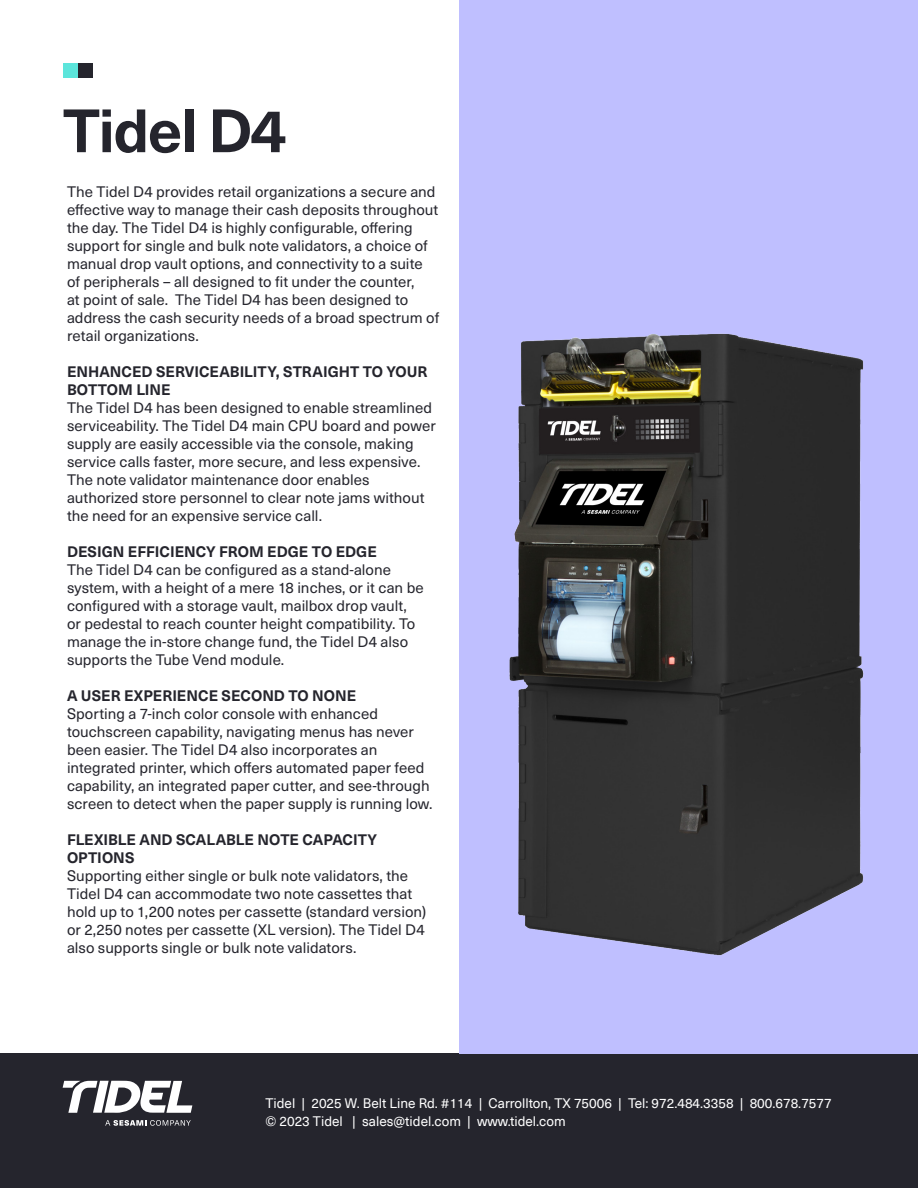
<style>
.page{position:relative;width:918px;height:1188px;background:#fff}
.page>*{position:absolute;margin:0;border:0;box-sizing:border-box;transform-origin:0 0}
.t1{font:700 60px "Neue Haas Unica W1 G";letter-spacing:-.025em;color:#25252d}
.t2{font:15px/18px "Neue Haas Unica Pro";color:#25252d}
.t3{font:700 15px/18px "Neue Haas Unica Pro";color:#25252d}
.t4{font:13.5px/18px "Neue Haas Unica W1 G";color:#fff}
</style>
<div class="page">
<div style="left:63px;top:63px;width:15px;height:15px;background:#5ce5db"></div>
<div style="left:78px;top:63px;width:15px;height:15px;background:#25252d"></div>
<div style="left:0;top:1054px;width:918px;height:134px;background:#25252d"></div>
<svg style="left:63px;top:1081px;width:129px;height:32px"></svg>
<svg style="left:105px;top:1120px;width:86px;height:6px"></svg>
<div style="left:460px;top:0;width:458px;height:1054px;background:#bfbfff"></div>
<img style="left:509px;top:333px;width:355px;height:623px">
<p class="t1" style="left:63px;top:85px;width:225px">Tidel D4</p>
<p class="t2" style="left:67px;top:183px;width:374px">The Tidel D4 provides retail organizations a secure and effective way to manage their cash deposits throughout the day. The Tidel D4 is highly configurable, offering support for single and bulk note validators, a choice of manual drop vault options, and connectivity to a suite of peripherals – all designed to fit under the counter,<br>at point of sale. The Tidel D4 has been designed to address the cash security needs of a broad spectrum of retail organizations.</p>
<p class="t3" style="left:67px;top:363px;width:362px">ENHANCED SERVICEABILITY, STRAIGHT TO YOUR<br>BOTTOM LINE</p>
<p class="t2" style="left:67px;top:399px;width:370px">The Tidel D4 has been designed to enable streamlined serviceability. The Tidel D4 main CPU board and power supply are easily accessible via the console, making service calls faster, more secure, and less expensive.<br>The note validator maintenance door enables authorized store personnel to clear note jams without the need for an expensive service call.</p>
<p class="t3" style="left:67px;top:543px;width:311px">DESIGN EFFICIENCY FROM EDGE TO EDGE</p>
<p class="t2" style="left:67px;top:561px;width:358px">The Tidel D4 can be configured as a stand-alone system, with a height of a mere 18 inches, or it can be configured with a storage vault, mailbox drop vault, or pedestal to reach counter height compatibility. To manage the in-store change fund, the Tidel D4 also supports the Tube Vend module.</p>
<p class="t3" style="left:67px;top:687px;width:291px">A USER EXPERIENCE SECOND TO NONE</p>
<p class="t2" style="left:67px;top:705px;width:367px">Sporting a 7-inch color console with enhanced touchscreen capability, navigating menus has never been easier. The Tidel D4 also incorporates an integrated printer, which offers automated paper feed capability, an integrated paper cutter, and see-through screen to detect when the paper supply is running low.</p>
<p class="t3" style="left:67px;top:831px;width:312px">FLEXIBLE AND SCALABLE NOTE CAPACITY<br>OPTIONS</p>
<p class="t2" style="left:67px;top:867px;width:361px">Supporting either single or bulk note validators, the Tidel D4 can accommodate two note cassettes that hold up to 1,200 notes per cassette (standard version) or 2,250 notes per cassette (XL version). The Tidel D4 also supports single or bulk note validators.</p>
<p class="t4" style="left:266px;top:1093px;width:568px">Tidel | 2025 W. Belt Line Rd. #114 | Carrollton, TX 75006 | Tel: 972.484.3358 | 800.678.7577 © 2023 Tidel | sales@tidel.com | www.tidel.com</p>
</div>
